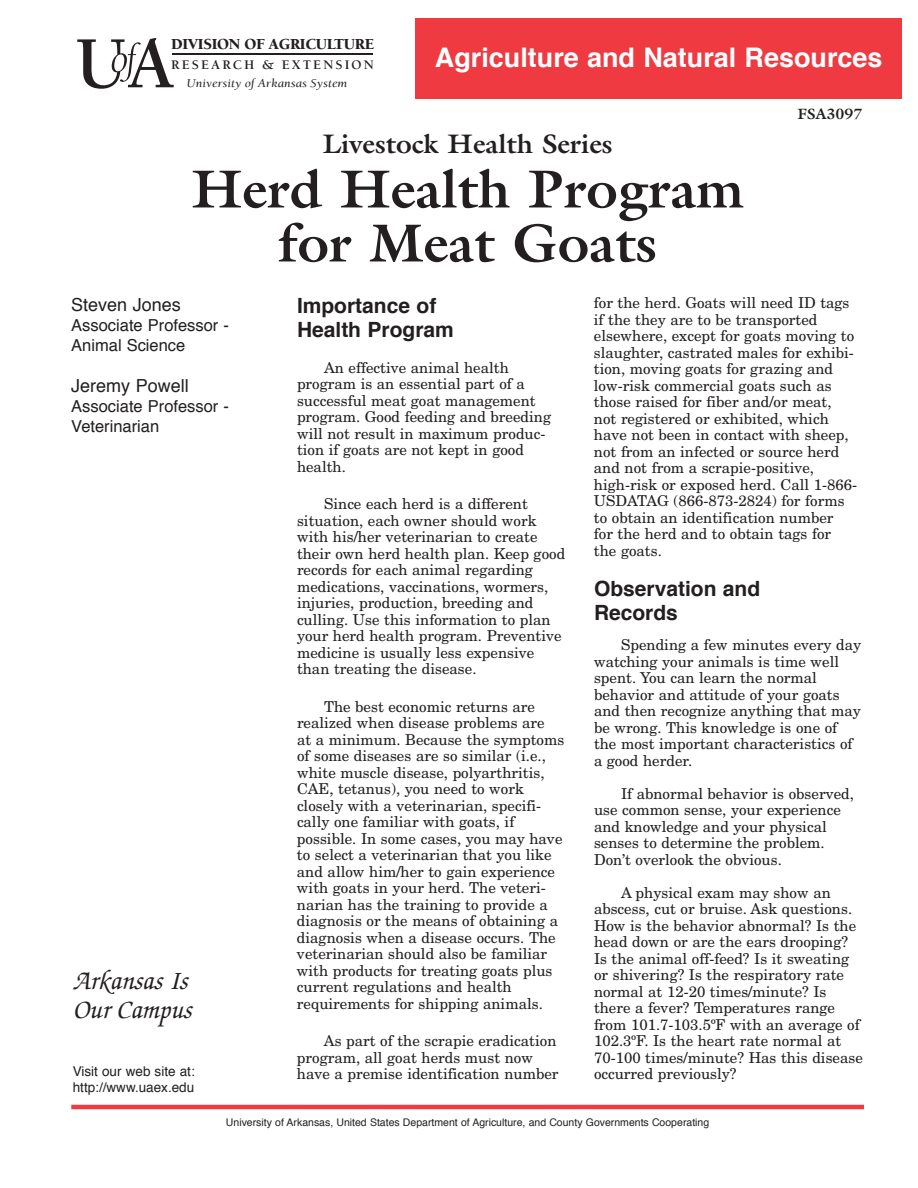
<style>
.page{position:relative;width:918px;height:1188px;background:#fff}
.page>*{position:absolute;margin:0;border:0;box-sizing:border-box;transform-origin:0 0}
.t1{font:700 54px "Galliard";color:#231f20}
.t2{font:700 27px "Helvetica";color:#fff}
.t3{font:700 27px "Galliard";color:#231f20}
.t4{font:italic 500 27px/28.5px "Zapf Chancery";color:#231f20}
.t5{font:700 21px/24px "Helvetica";color:#231f20}
.t6{font:18px "Helvetica";color:#231f20}
.t7{font:16.5px/19.8px "Helvetica";color:#231f20}
.t8{font:900 15.75px "Berkeley";letter-spacing:.085em;color:#231f20}
.t9{font:15px/16.5px "New Century Schlbk";color:#231f20}
.t10{font:700 15px "Galliard";color:#231f20}
.t11{font:13.5px/16.2px "Helvetica";color:#231f20}
.t12{font:700 13.5px "Berkeley";letter-spacing:.155em;color:#231f20}
.t13{font:italic 12.15px "Berkeley";color:#231f20;scale:1.09 1}
.t14{font:10.5px "Helvetica";color:#231f20}
</style>
<div class="page">
<hr style="left:71px;top:1105px;width:793px;height:4px;background:#ef3a42">
<hr style="left:172px;top:54px;width:201px;height:1px;background:#231f20">
<div style="left:416px;top:18px;width:486px;height:81px;background:#ef3a42"></div>
<svg style="left:77px;top:38px;width:97px;height:51px"></svg>
<h5 class="t8" style="left:171px;top:37px;width:205px">DIVISION OF AGRICULTURE</h5>
<h6 class="t12" style="left:171px;top:60px;width:204px">RESEARCH &amp; EXTENSION</h6>
<p class="t13" style="left:187px;top:78px;width:149px">University of Arkansas System</p>
<p class="t2" style="left:435px;top:46px;width:449px">Agriculture and Natural Resources</p>
<p class="t10" style="left:797px;top:108px;width:67px">FSA3097</p>
<p class="t3" style="left:323px;top:134px;width:291px">Livestock Health Series</p>
<h1 class="t1" style="left:191px;top:169px;width:554px">Herd Health Program</h1>
<h1 class="t1" style="left:278px;top:223px;width:380px">for Meat Goats</h1>
<h3 class="t5" style="left:297px;top:295px;width:158px">Importance of<br>Health Program</h3>
<p class="t9" style="left:297px;top:361px;width:256px;text-indent:27px">An effective animal health program is an essential part of a successful meat goat management program. Good feeding and breeding will not result in maximum produc&shy;tion if goats are not kept in good health.</p>
<p class="t9" style="left:297px;top:497px;width:270px;text-indent:27px">Since each herd is a different situation, each owner should work with his/her veterinarian to create their own herd health plan. Keep good records for each animal regarding medications, vaccinations, wormers, injuries, production, breeding and culling. Use this information to plan your herd health program. Preventive medicine is usually less expensive than treating the disease.</p>
<p class="t9" style="left:297px;top:700px;width:269px;text-indent:27px">The best economic returns are realized when disease problems are<br>at a minimum. Because the symptoms of some diseases are so similar (i.e., white muscle disease, polyarthritis, CAE, tetanus), you need to work closely with a veterinarian, specifi&shy;cally one familiar with goats, if possible. In some cases, you may have to select a veterinarian that you like and allow him/her to gain experience with goats in your herd. The veteri&shy;narian has the training to provide a diagnosis or the means of obtaining a diagnosis when a disease occurs. The veterinarian should also be familiar with products for treating goats plus current regulations and health requirements for shipping animals.</p>
<p class="t9" style="left:297px;top:1034px;width:263px;text-indent:27px">As part of the scrapie eradication program, all goat herds must now have a premise identification number</p>
<p class="t9" style="left:594px;top:296px;width:264px">for the herd. Goats will need ID tags if the they are to be transported elsewhere, except for goats moving to slaughter, castrated males for exhibi&shy;tion, moving goats for grazing and low-risk commercial goats such as those raised for fiber and/or meat, not registered or exhibited, which have not been in contact with sheep, not from an infected or source herd and not from a scrapie-positive, high-risk or exposed herd. Call 1-866- USDATAG (866-873-2824) for forms to obtain an identification number for the herd and to obtain tags for the goats.</p>
<h3 class="t5" style="left:594px;top:578px;width:168px">Observation and<br>Records</h3>
<p class="t9" style="left:594px;top:638px;width:265px;text-indent:27px">Spending a few minutes every day watching your animals is time well spent. You can learn the normal behavior and attitude of your goats and then recognize anything that may be wrong. This knowledge is one of the most important characteristics of a good herder.</p>
<p class="t9" style="left:594px;top:786px;width:262px;text-indent:27px">If abnormal behavior is observed, use common sense, your experience and knowledge and your physical senses to determine the problem.<br>Don’t overlook the obvious.</p>
<p class="t9" style="left:594px;top:885px;width:270px;text-indent:27px">A physical exam may show an abscess, cut or bruise. Ask questions.<br>How is the behavior abnormal? Is the head down or are the ears drooping?<br>Is the animal off-feed? Is it sweating or shivering? Is the respiratory rate normal at 12-20 times/minute? Is there a fever? Temperatures range from 101.7-103.5ºF with an average of 102.3ºF. Is the heart rate normal at 70-100 times/minute? Has this disease occurred previously?</p>
<p class="t14" style="left:226px;top:1118px;width:485px">University of Arkansas, United States Department of Agriculture, and County Governments Cooperating</p>
<p class="t6" style="left:71px;top:297px;width:111px">Steven Jones</p>
<p class="t7" style="left:71px;top:317px;width:159px">Associate Professor -<br>Animal Science</p>
<p class="t6" style="left:71px;top:378px;width:119px">Jeremy Powell</p>
<p class="t7" style="left:71px;top:398px;width:159px">Associate Professor -<br>Veterinarian</p>
<h2 class="t4" style="left:73px;top:970px;width:120px">Arkansas Is<br>Our Campus</h2>
<p class="t11" style="left:73px;top:1064px;width:124px">Visit our web site at: http://www.uaex.edu</p>
</div>
